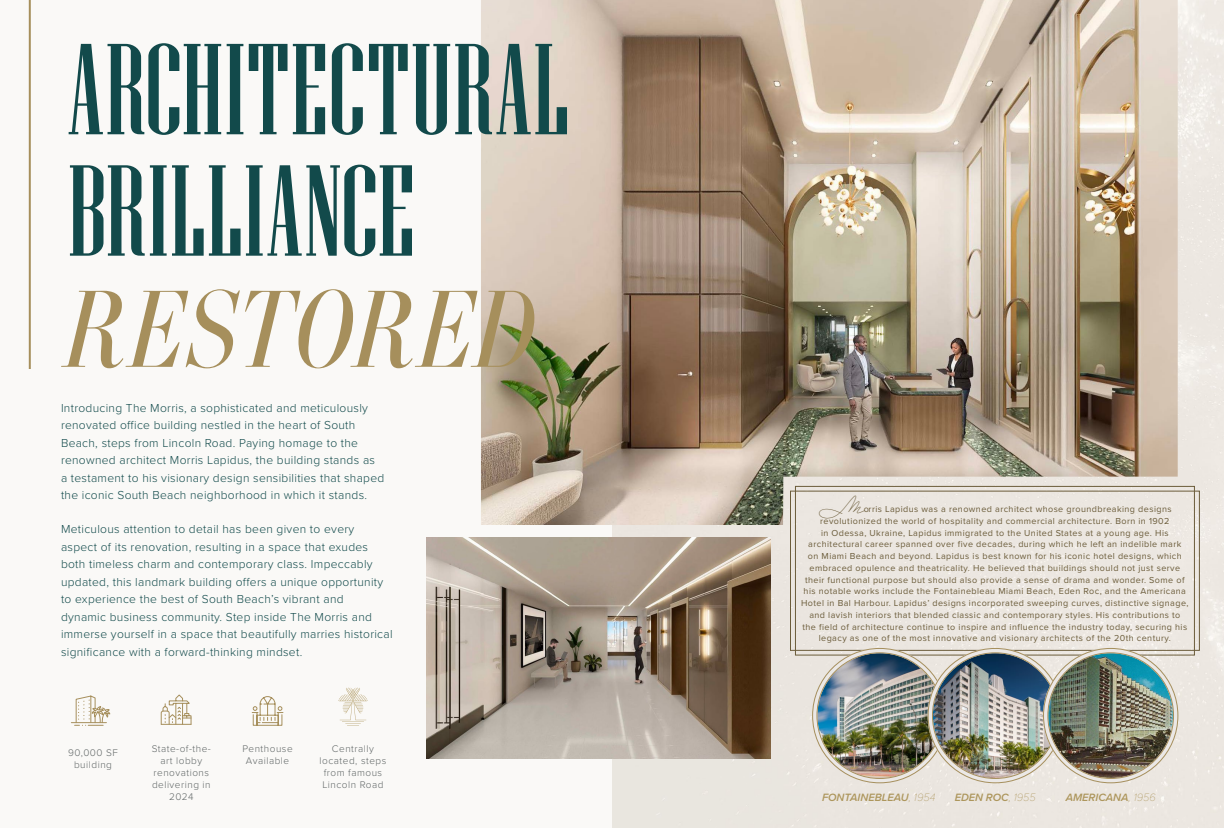
<style>
.page{position:relative;width:1224px;height:828px;background:#faf9f7}
.page>*{position:absolute;margin:0;border:0;box-sizing:border-box;transform-origin:0 0}
.t1{font:129.2px/121.4px "Niagara";letter-spacing:.01em;color:#124a4b}
.t2{font:italic 109.8px "Stilson Display Condensed";letter-spacing:.025em;color:#a68f5c}
.t3{font:300 12px/17.6px "Proxima Nova";letter-spacing:.025em;color:#124a4b}
.t4{font:italic 600 11px "Proxima Nova";color:#ad965c}
.t5{font:300 10px/12px "Proxima Nova";letter-spacing:.05em;color:#606666;text-align:center}
.t6{font:9px/11.8px "Proxima Nova";letter-spacing:.045em;color:#6b5c3a;text-align:center}
.s1{font-family:"Mina";font-size:18px}
.s2{font-weight:100}
</style>
<div class="page">
<div style="left:612px;top:0;width:612px;height:828px;background:#ece7e1"></div>
<img style="left:426px;top:537px;width:345px;height:221px">
<img style="left:481px;top:0;width:697px;height:525px">
<img style="left:815px;top:651px;width:125px;height:130px">
<div style="left:812px;top:648px;width:136px;height:135px;border:5px solid #ebe8e6;border-radius:50%"></div>
<img style="left:930px;top:651px;width:130px;height:130px;border-radius:65px">
<div style="left:928px;top:648px;width:135px;height:135px;border:5px solid #ebe8e6;border-radius:50%"></div>
<img style="left:1046px;top:651px;width:130px;height:130px;border-radius:65px">
<div style="left:1043px;top:648px;width:135px;height:135px;border:5px solid #ebe8e6;border-radius:50%"></div>
<hr style="left:29px;top:0;width:2px;height:369px;background:#a68f5c">
<svg style="left:338px;top:688px;width:30px;height:36px"></svg>
<hr style="left:71px;top:722px;width:35px;height:1px;background:#a68f5c">
<svg style="left:75px;top:696px;width:35px;height:30px"></svg>
<svg style="left:161px;top:694px;width:30px;height:30px"></svg>
<svg style="left:252px;top:697px;width:31px;height:29px"></svg>
<hr style="left:161px;top:724px;width:30px;height:1px;background:#a68f5c">
<h1 class="t1" style="left:68px;top:26px;width:502px">ARCHITECTURAL<br>BRILLIANCE</h1>
<h2 class="t2" style="left:68px;top:265px;width:470px">RESTORED</h2>
<p class="t3" style="left:61px;top:398px;width:325px">Introducing The Morris, a sophisticated and meticulously renovated office building nestled in the heart of South Beach, steps from Lincoln Road. Paying homage to the renowned architect Morris Lapidus, the building stands as<br>a testament to his visionary design sensibilities that shaped the iconic South Beach neighborhood in which it stands.</p>
<p class="t3" style="left:61px;top:520px;width:333px">Meticulous attention to detail has been given to every aspect of its renovation, resulting in a space that exudes both timeless charm and contemporary class. Impeccably updated, this landmark building offers a unique opportunity to experience the best of South Beach’s vibrant and<br>dynamic business community. Step inside The Morris and immerse yourself in a space that beautifully marries historical significance with a forward-thinking mindset.</p>
<p class="t5" style="left:68px;top:746px;width:51px">90,000 SF building</p>
<p class="t5" style="left:152px;top:742px;width:61px">State-of-the&shy;art lobby renovations delivering in<br>2024</p>
<p class="t5" style="left:242px;top:742px;width:52px">Penthouse<br>Available</p>
<p class="t5" style="left:320px;top:742px;width:68px">Centrally located, steps from famous<br>Lincoln Road</p>
<p class="t6" style="left:801px;top:503px;width:389px"><span class="s1">M</span>orris Lapidus was a renowned architect whose groundbreaking designs revolutionized the world of hospitality and commercial architecture. Born in 1902<br>in Odessa, Ukraine, Lapidus immigrated to the United States at a young age. His architectural career spanned over five decades, during which he left an indelible mark<br>on Miami Beach and beyond. Lapidus is best known for his iconic hotel designs, which embraced opulence and theatricality. He believed that buildings should not just serve their functional purpose but should also provide a sense of drama and wonder. Some of his notable works include the Fontainebleau Miami Beach, Eden Roc, and the Americana Hotel in Bal Harbour. Lapidus’ designs incorporated sweeping curves, distinctive signage, and lavish interiors that blended classic and contemporary styles. His contributions to<br>the field of architecture continue to inspire and influence the industry today, securing his legacy as one of the most innovative and visionary architects of the 20th century.</p>
<p class="t4" style="left:822px;top:789px;width:115px">FONTAINEBLEAU<span class="s2">, 1954</span></p>
<p class="t4" style="left:955px;top:789px;width:83px">EDEN ROC<span class="s2">, 1955</span></p>
<p class="t4" style="left:1066px;top:789px;width:92px">AMERICANA<span class="s2">, 1956</span></p>
</div>
